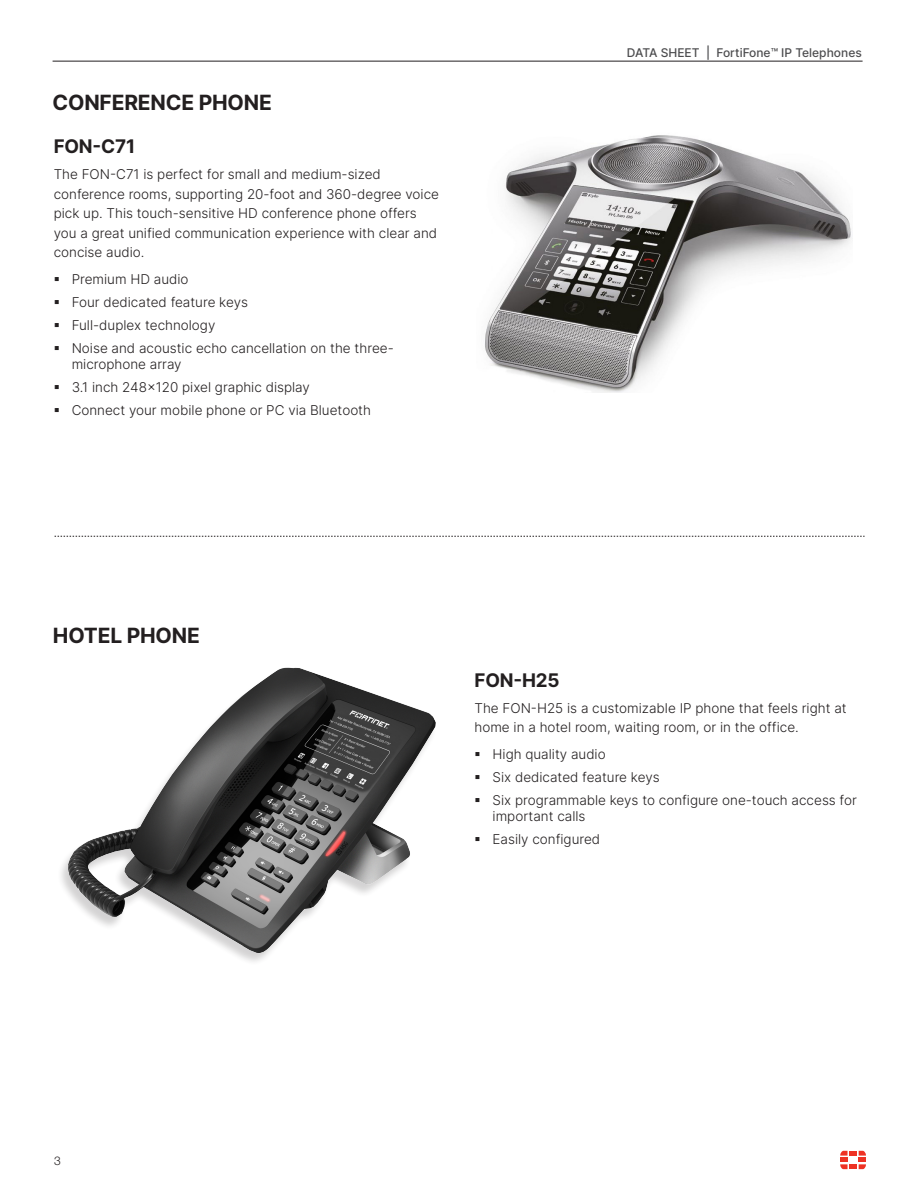
<style>
.page{position:relative;width:918px;height:1188px;background:#fff}
.page>*{position:absolute;margin:0;border:0;box-sizing:border-box;transform-origin:0 0}
.Section_Header{font:700 21px "Inter";letter-spacing:-.01em;color:#231f20}
.Section_Subhead{font:700 18.75px "Inter";letter-spacing:-.01em;color:#231f20}
.Body_Text{font:300 13.5px/19.5px "Inter";color:#231f20}
.t1{font:500 12px "Inter";color:#4d4d4f}
.t2{font:300 12px "Helvetica Neue LT Pro";color:#231f20}
</style>
<div class="page">
<svg style="left:840px;top:1151px;width:26px;height:18px"></svg>
<hr style="left:53px;top:61px;width:810px;height:1px;background:#231f20">
<img style="left:485px;top:135px;width:367px;height:258px">
<img style="left:61px;top:667px;width:375px;height:295px">
<svg style="left:55px;top:536px;width:810px;height:1px"></svg>
<p class="Section_Header" style="left:53px;top:87px;width:221px">CONFERENCE PHONE</p>
<p class="Section_Subhead" style="left:54px;top:133px;width:83px">FON-C71</p>
<p class="Body_Text" style="left:54px;top:164px;width:387px">The FON-C71 is perfect for small and medium-sized conference rooms, supporting 20-foot and 360-degree voice pick up. This touch-sensitive HD conference phone offers you a great unified communication experience with clear and concise audio.</p>
<p class="Body_Text" style="left:54px;top:269px;width:136px">▪ Premium HD audio</p>
<p class="Body_Text" style="left:54px;top:292px;width:196px">▪ Four dedicated feature keys</p>
<p class="Body_Text" style="left:54px;top:315px;width:163px">▪ Full-duplex technology</p>
<p class="Body_Text" style="left:72px;top:340px;width:324px;line-height:16.2px;text-indent:-18px">▪ Noise and acoustic echo cancellation on the three&shy;microphone array</p>
<p class="Body_Text" style="left:54px;top:377px;width:258px">▪ 3.1 inch 248x120 pixel graphic display</p>
<p class="Body_Text" style="left:54px;top:400px;width:319px">▪ Connect your mobile phone or PC via Bluetooth</p>
<p class="t1" style="left:627px;top:44px;width:237px">DATA SHEET | FortiFone™ IP Telephones</p>
<p class="Section_Header" style="left:53px;top:620px;width:148px">HOTEL PHONE</p>
<p class="Section_Subhead" style="left:475px;top:666px;width:86px">FON-H25</p>
<p class="Body_Text" style="left:475px;top:698px;width:374px">The FON-H25 is a customizable IP phone that feels right at home in a hotel room, waiting room, or in the office.</p>
<p class="Body_Text" style="left:475px;top:744px;width:133px">▪ High quality audio</p>
<p class="Body_Text" style="left:475px;top:767px;width:187px">▪ Six dedicated feature keys</p>
<p class="Body_Text" style="left:493px;top:792px;width:366px;line-height:16.2px;text-indent:-18px">▪ Six programmable keys to configure one-touch access for important calls</p>
<p class="Body_Text" style="left:475px;top:829px;width:127px">▪ Easily configured</p>
<p class="t2" style="left:54px;top:1154px;width:8px">3</p>
</div>
